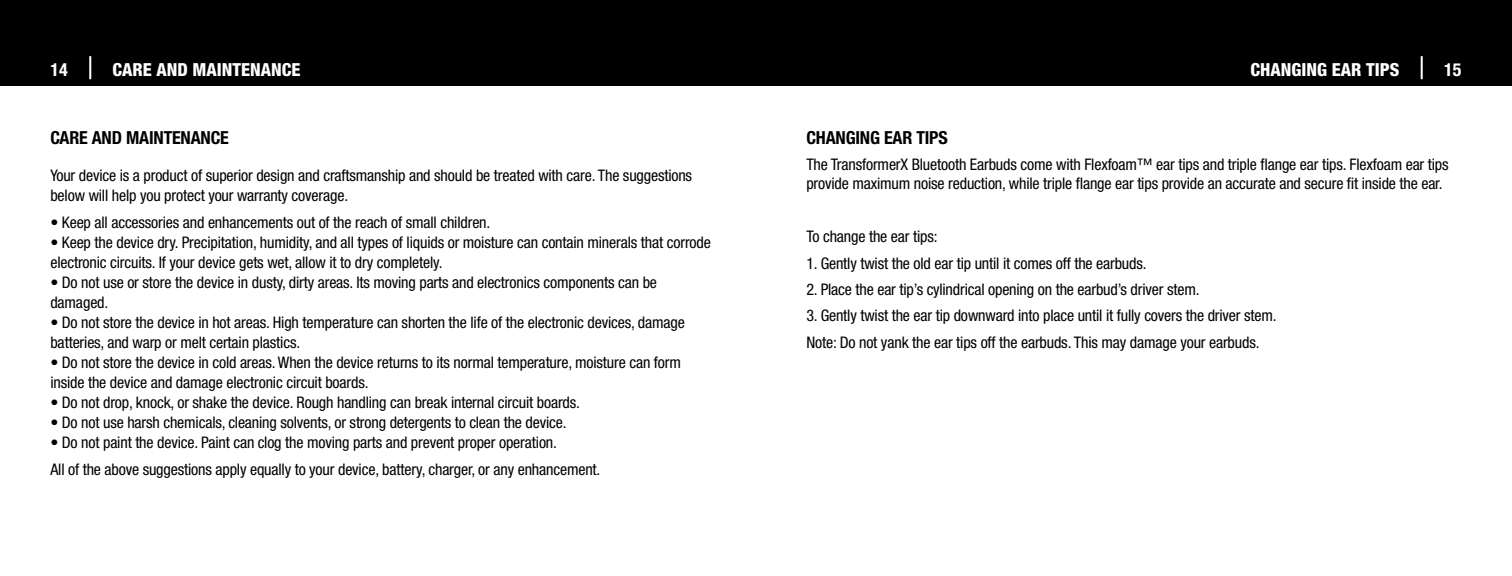
<style>
.page{position:relative;width:1512px;height:576px;background:#fff}
.page>*{position:absolute;margin:0;border:0;box-sizing:border-box;transform-origin:0 0}
.t1{font:800 condensed 18px "Helvetica Neue LT Std";color:#fff}
.t2{font:700 condensed 18px "Helvetica Neue LT Std";letter-spacing:-.01em;color:#000}
.t3{font:700 condensed 18px "Helvetica Neue LT Std";color:#fff}
.t4{font:condensed 16px/20px "Helvetica Neue LT Std";letter-spacing:-.01em;color:#000}
</style>
<div class="page">
<div style="left:0;top:0;width:756px;height:85px;background:#000"></div>
<div style="left:756px;top:0;width:756px;height:85px;background:#000"></div>
<hr style="left:89px;top:56px;width:2px;height:23px;background:#fff">
<hr style="left:1421px;top:56px;width:2px;height:23px;background:#fff">
<p class="t3" style="left:50px;top:59px;width:19px">14</p>
<p class="t1" style="left:112px;top:58px;width:190px">CARE AND MAINTENANCE</p>
<p class="t1" style="left:1250px;top:58px;width:151px">CHANGING EAR TIPS</p>
<p class="t3" style="left:1444px;top:59px;width:19px">15</p>
<p class="t2" style="left:50px;top:127px;width:180px">CARE AND MAINTENANCE</p>
<p class="t4" style="left:50px;top:165px;width:643px">Your device is a product of superior design and craftsmanship and should be treated with care. The suggestions below will help you protect your warranty coverage.</p>
<p class="t4" style="left:50px;top:213px;width:441px">• Keep all accessories and enhancements out of the reach of small children.</p>
<p class="t4" style="left:50px;top:233px;width:662px">• Keep the device dry. Precipitation, humidity, and all types of liquids or moisture can contain minerals that corrode electronic circuits. If your device gets wet, allow it to dry completely.</p>
<p class="t4" style="left:50px;top:273px;width:608px">• Do not use or store the device in dusty, dirty areas. Its moving parts and electronics components can be damaged.</p>
<p class="t4" style="left:50px;top:313px;width:636px">• Do not store the device in hot areas. High temperature can shorten the life of the electronic devices, damage batteries, and warp or melt certain plastics.</p>
<p class="t4" style="left:50px;top:353px;width:632px">• Do not store the device in cold areas. When the device returns to its normal temperature, moisture can form inside the device and damage electronic circuit boards.</p>
<p class="t4" style="left:50px;top:393px;width:531px">• Do not drop, knock, or shake the device. Rough handling can break internal circuit boards.</p>
<p class="t4" style="left:50px;top:413px;width:518px">• Do not use harsh chemicals, cleaning solvents, or strong detergents to clean the device.</p>
<p class="t4" style="left:50px;top:429px;width:552px;line-height:27.2px">• Do not paint the device. Paint can clog the moving parts and prevent proper operation.<br>All of the above suggestions apply equally to your device, battery, charger, or any enhancement.</p>
<p class="t2" style="left:806px;top:127px;width:143px">CHANGING EAR TIPS</p>
<p class="t4" style="left:806px;top:155px;width:644px;line-height:19.2px">The TransformerX Bluetooth Earbuds come with Flexfoam™ ear tips and triple flange ear tips. Flexfoam ear tips provide maximum noise reduction, while triple flange ear tips provide an accurate and secure fit inside the ear.</p>
<p class="t4" style="left:806px;top:227px;width:133px">To change the ear tips:</p>
<p class="t4" style="left:806px;top:253px;width:342px">1. Gently twist the old ear tip until it comes off the earbuds.</p>
<p class="t4" style="left:806px;top:279px;width:395px">2. Place the ear tip’s cylindrical opening on the earbud’s driver stem.</p>
<p class="t4" style="left:806px;top:303px;width:472px;line-height:26.4px">3. Gently twist the ear tip downward into place until it fully covers the driver stem.<br>Note: Do not yank the ear tips off the earbuds. This may damage your earbuds.</p>
</div>
